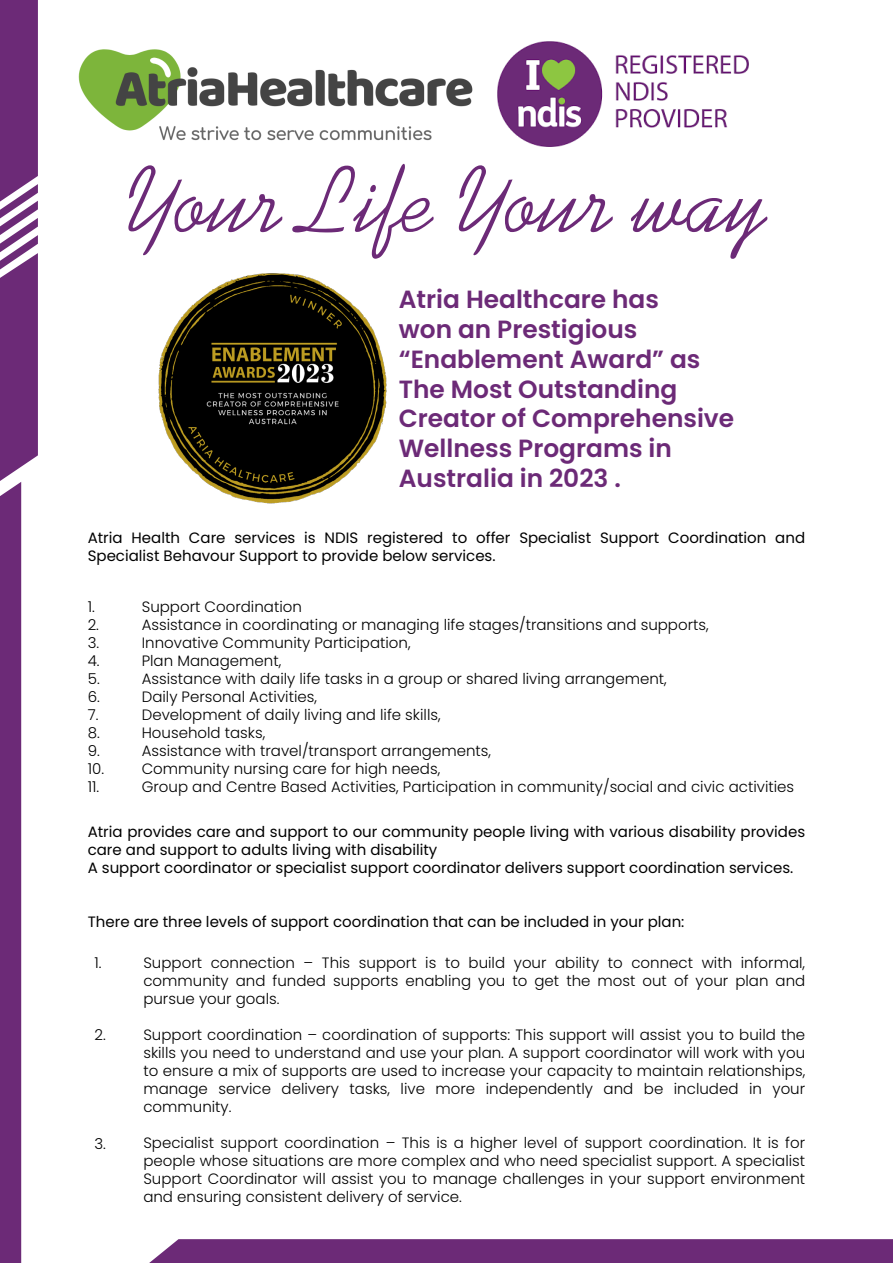
<style>
.page{position:relative;width:893px;height:1263px;background:#fff}
.page>*{position:absolute;margin:0;border:0;box-sizing:border-box;transform-origin:0 0}
.t1{font:94.95px "Alako";color:#6c2a77}
.t2{font:600 24.9px/29.8px "Poppins";color:#6c2a77}
.t3{font:300 15px/18px "Poppins";color:#000;text-align:justify}
.t4{font:15px/18px "Poppins";color:#000}
</style>
<div class="page">
<img style="left:497px;top:42px;width:251px;height:104px">
<img style="left:78px;top:49px;width:395px;height:92px">
<div style="left:149px;top:1239px;width:744px;height:24px;background:#6c2a77"></div>
<svg style="left:0;top:0;width:38px;height:1263px"></svg>
<img style="left:158px;top:273px;width:229px;height:231px">
<h1 class="t1" style="left:125px;top:146px;width:644px">Your Life Your way</h1>
<h2 class="t2" style="left:399px;top:285px;width:337px">Atria Healthcare has<br>won an Prestigious “Enablement Award” as<br>The Most Outstanding<br>Creator of Comprehensive<br>Wellness Programs in<br>Australia in 2023 .</h2>
<p class="t4" style="left:88px;top:529px;width:719px">Atria Health Care services is NDIS registered to offer Specialist Support Coordination and<br>Specialist Behavour Support to provide below services.</p>
<p class="t3" style="left:88px;top:598px;width:9px">1.</p>
<p class="t3" style="left:142px;top:598px;width:162px">Support Coordination</p>
<p class="t3" style="left:88px;top:616px;width:13px">2.</p>
<p class="t3" style="left:142px;top:616px;width:568px">Assistance in coordinating or managing life stages/transitions and supports,</p>
<p class="t3" style="left:88px;top:634px;width:13px">3.</p>
<p class="t3" style="left:142px;top:634px;width:270px">Innovative Community Participation,</p>
<p class="t3" style="left:88px;top:652px;width:13px">4.</p>
<p class="t3" style="left:142px;top:652px;width:141px">Plan Management,</p>
<p class="t3" style="left:88px;top:670px;width:13px">5.</p>
<p class="t3" style="left:142px;top:670px;width:527px">Assistance with daily life tasks in a group or shared living arrangement,</p>
<p class="t3" style="left:88px;top:688px;width:14px">6.</p>
<p class="t3" style="left:142px;top:688px;width:177px">Daily Personal Activities,</p>
<p class="t3" style="left:88px;top:706px;width:12px">7.</p>
<p class="t3" style="left:142px;top:706px;width:300px">Development of daily living and life skills,</p>
<p class="t3" style="left:88px;top:724px;width:14px">8.</p>
<p class="t3" style="left:142px;top:724px;width:125px">Household tasks,</p>
<p class="t3" style="left:88px;top:742px;width:14px">9.</p>
<p class="t3" style="left:142px;top:742px;width:351px">Assistance with travel/transport arrangements,</p>
<p class="t3" style="left:88px;top:760px;width:18px">10.</p>
<p class="t3" style="left:142px;top:760px;width:300px">Community nursing care for high needs,</p>
<p class="t3" style="left:88px;top:778px;width:13px">11.</p>
<p class="t3" style="left:142px;top:778px;width:654px">Group and Centre Based Activities, Participation in community/social and civic activities</p>
<p class="t4" style="left:88px;top:822px;width:719px">Atria provides care and support to our community people living with various disability provides care and support to adults living with disability<br>A support coordinator or specialist support coordinator delivers support coordination services.</p>
<p class="t4" style="left:88px;top:912px;width:598px">There are three levels of support coordination that can be included in your plan:</p>
<p class="t3" style="left:94px;top:953px;width:9px">1.</p>
<p class="t3" style="left:94px;top:1026px;width:13px">2.</p>
<p class="t3" style="left:94px;top:1135px;width:13px">3.</p>
<p class="t3" style="left:143px;top:953px;width:663px">Support connection – This support is to build your ability to connect with informal, community and funded supports enabling you to get the most out of your plan and pursue your goals.</p>
<p class="t3" style="left:143px;top:1025px;width:663px">Support coordination – coordination of supports: This support will assist you to build the skills you need to understand and use your plan. A support coordinator will work with you to ensure a mix of supports are used to increase your capacity to maintain relationships, manage service delivery tasks, live more independently and be included in your community.</p>
<p class="t3" style="left:143px;top:1133px;width:663px">Specialist support coordination – This is a higher level of support coordination. It is for people whose situations are more complex and who need specialist support. A specialist Support Coordinator will assist you to manage challenges in your support environment and ensuring consistent delivery of service.</p>
</div>
